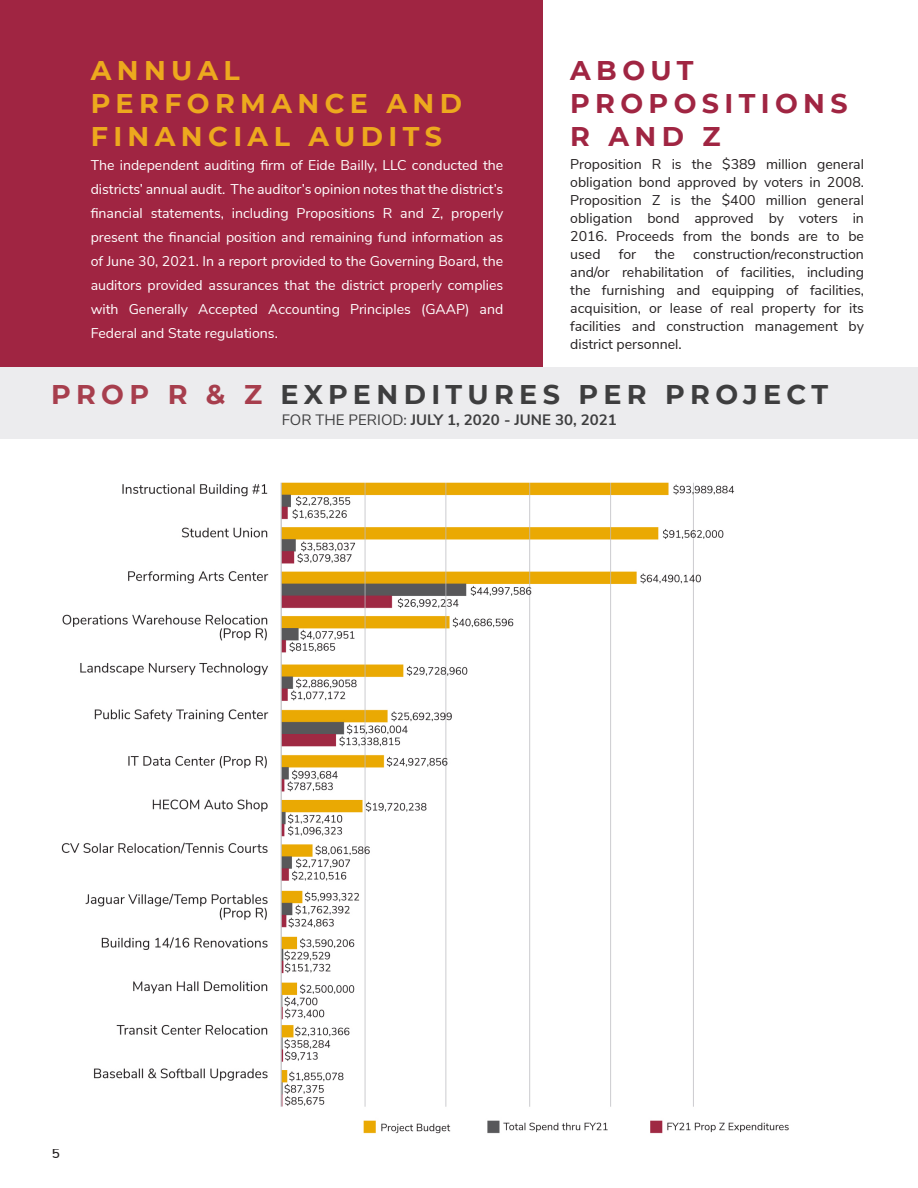
<style>
.page{position:relative;width:918px;height:1188px;background:#fff}
.page>*{position:absolute;margin:0;border:0;box-sizing:border-box;transform-origin:0 0}
._1_Montserrat_Bold_A{font:700 27px/33px "Montserrat";letter-spacing:.2em;color:#eda91e}
._1_Montserrat_Bold_A-2{font:700 27px "Montserrat";letter-spacing:.2em;color:#3e3e3f}
._1_Montserrat_Bold_A-3{font:700 27px/33px "Montserrat";letter-spacing:.2em;color:#a02542}
._1_Nunito_Body_Text{font:700 15px "Nunito Sans";color:#3e3e3f}
._1_Nunito_Body_Text-2{font:14.1px/24px "Nunito Sans";color:#fff;text-align:justify}
._1_Nunito_Body_Text-3{font:14.1px/18px "Nunito Sans";color:#231f20;text-align:justify}
._1_Nunito_Body_Text-4{font:600 13.5px "Nunito Sans";color:#231f20}
.s1{color:#a73e4d}
.s2{font-weight:400}
</style>
<div class="page">
<div style="left:0;top:0;width:542px;height:379px;background:#a02542"></div>
<div style="left:0;top:367px;width:918px;height:71px;background:#ececee"></div>
<img style="left:61px;top:482px;width:728px;height:652px">
<p class="_1_Montserrat_Bold_A-3" style="left:570px;top:53px;width:279px">ABOUT<br>PROPOSITIONS<br>R AND Z</p>
<p class="_1_Nunito_Body_Text-3" style="left:570px;top:154px;width:295px">Proposition R is the $389 million general obligation bond approved by voters in 2008.<br>Proposition Z is the $400 million general obligation bond approved by voters in 2016. Proceeds from the bonds are to be used</p>
<p class="_1_Montserrat_Bold_A" style="left:91px;top:53px;width:373px">ANNUAL<br>PERFORMANCE AND<br>FINANCIAL AUDITS</p>
<p class="_1_Nunito_Body_Text-2" style="left:91px;top:152px;width:414px">The independent auditing firm of Eide Bailly, LLC conducted the districts’ annual audit. The auditor’s opinion notes that the district’s financial statements, including Propositions R and Z, properly present the financial position and remaining fund information as of June 30, 2021. In a report provided to the Governing Board, the auditors provided assurances that the district properly complies with Generally Accepted Accounting Principles (GAAP) and Federal and State regulations.</p>
<p class="_1_Nunito_Body_Text-3" style="left:570px;top:244px;width:295px;text-indent:123px">construction/reconstruction and/or rehabilitation of facilities, including the furnishing and equipping of facilities, acquisition, or lease of real property for its facilities and construction management by district personnel.</p>
<p class="_1_Montserrat_Bold_A-2" style="left:51px;top:375px;width:779px"><span class="s1">PROP R &amp; Z</span> EXPENDITURES PER PROJECT</p>
<p class="_1_Nunito_Body_Text-3" style="left:619px;top:244px;width:19px">for</p>
<p class="_1_Nunito_Body_Text-3" style="left:655px;top:244px;width:22px">the</p>
<p class="_1_Nunito_Body_Text" style="left:282px;top:409px;width:337px"><span class="s2">FOR THE PERIOD:</span> JULY 1, 2020 - JUNE 30, 2021</p>
<p class="_1_Nunito_Body_Text-4" style="left:52px;top:1144px;width:10px">5</p>
</div>
